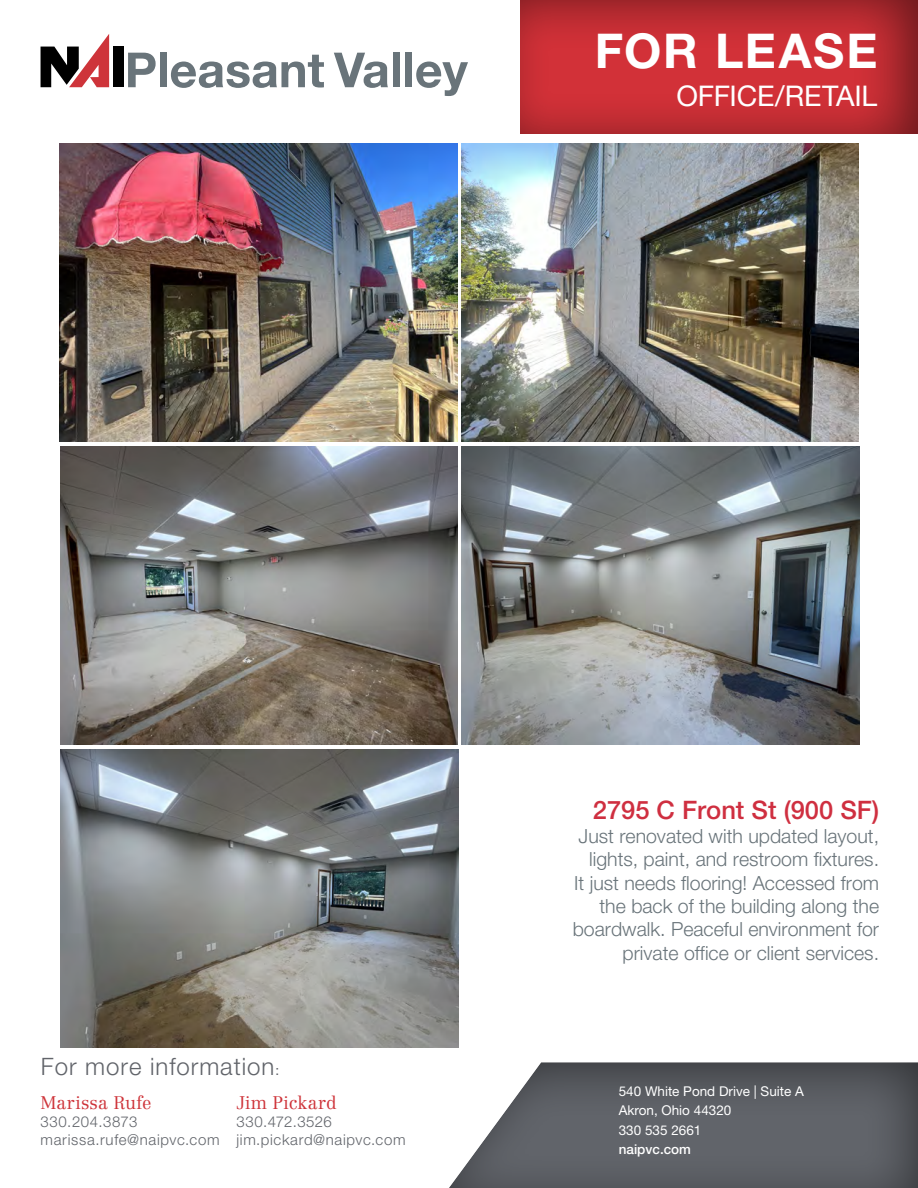
<style>
.page{position:relative;width:918px;height:1188px;background:#fff}
.page>*{position:absolute;margin:0;border:0;box-sizing:border-box;transform-origin:0 0}
.t1{font:700 48px "Helvetica Neue LT Std";letter-spacing:.035em;color:#fff}
.t2{font:28.5px "Helvetica Neue LT Std";letter-spacing:-.005em;color:#fff}
.t3{font:500 25.5px "Helvetica Neue LT Std";color:#cf2f40}
.t4{font:300 24px "Helvetica Neue LT Std";letter-spacing:.04em;color:#61646a}
.t5{font:300 19.5px/23.4px "Helvetica Neue LT Std";color:#69747a;text-align:right}
.t6{font:300 18px "Centennial LT Std";letter-spacing:.01em;color:#ce343a}
.t7{font:300 15px/18px "Helvetica Neue LT Std";letter-spacing:.045em;color:#61646a}
.t8{font:13.5px/19px "Helvetica Neue LT Std";color:#fff}
.t9{font:500 13.5px "Helvetica Neue LT Std";color:#fff}
.s1{font-weight:400;font-size:13.5px}
</style>
<div class="page">
<div style="left:430px;top:1049px;width:488px;height:139px;background:#000;opacity:.5"></div>
<img style="left:59px;top:143px;width:398px;height:298px">
<img style="left:461px;top:143px;width:398px;height:298px">
<img style="left:60px;top:446px;width:398px;height:298px">
<img style="left:462px;top:446px;width:398px;height:298px">
<div style="left:113px;top:47px;width:10px;height:40px;background:#000"></div>
<svg style="left:41px;top:34px;width:68px;height:53px"></svg>
<svg style="left:128px;top:53px;width:28px;height:34px"></svg>
<div style="left:160px;top:53px;width:7px;height:34px;background:#69747a"></div>
<svg style="left:171px;top:55px;width:153px;height:33px"></svg>
<svg style="left:334px;top:53px;width:54px;height:35px"></svg>
<div style="left:393px;top:53px;width:7px;height:34px;background:#69747a"></div>
<div style="left:405px;top:53px;width:7px;height:34px;background:#69747a"></div>
<svg style="left:416px;top:62px;width:52px;height:34px"></svg>
<div style="left:506px;top:0;width:412px;height:136px;background:#000;opacity:.51"></div>
<img style="left:61px;top:749px;width:397px;height:299px">
<h1 class="t1" style="left:595px;top:21px;width:284px">FOR LEASE</h1>
<h2 class="t2" style="left:676px;top:78px;width:203px">OFFICE/RETAIL</h2>
<p class="t4" style="left:41px;top:1052px;width:240px">For more information<span class="s1">:</span></p>
<p class="t6" style="left:40px;top:1092px;width:112px">Marissa Rufe</p>
<p class="t7" style="left:40px;top:1112px;width:181px">330.204.3873 marissa.rufe@naipvc.com</p>
<p class="t6" style="left:237px;top:1092px;width:102px">Jim Pickard</p>
<p class="t7" style="left:237px;top:1112px;width:171px">330.472.3526 jim.pickard@naipvc.com</p>
<h3 class="t3" style="left:593px;top:795px;width:288px">2795 C Front St (900 SF)</h3>
<p class="t5" style="left:573px;top:824px;width:308px">Just renovated with updated layout, lights, paint, and restroom fixtures.<br>It just needs flooring! Accessed from the back of the building along the boardwalk. Peaceful environment for private office or client services.</p>
<p class="t8" style="left:619px;top:1082px;width:187px">540 White Pond Drive | Suite A<br>Akron, Ohio 44320<br>330 535 2661</p>
<p class="t9" style="left:619px;top:1141px;width:74px">naipvc.com</p>
</div>
